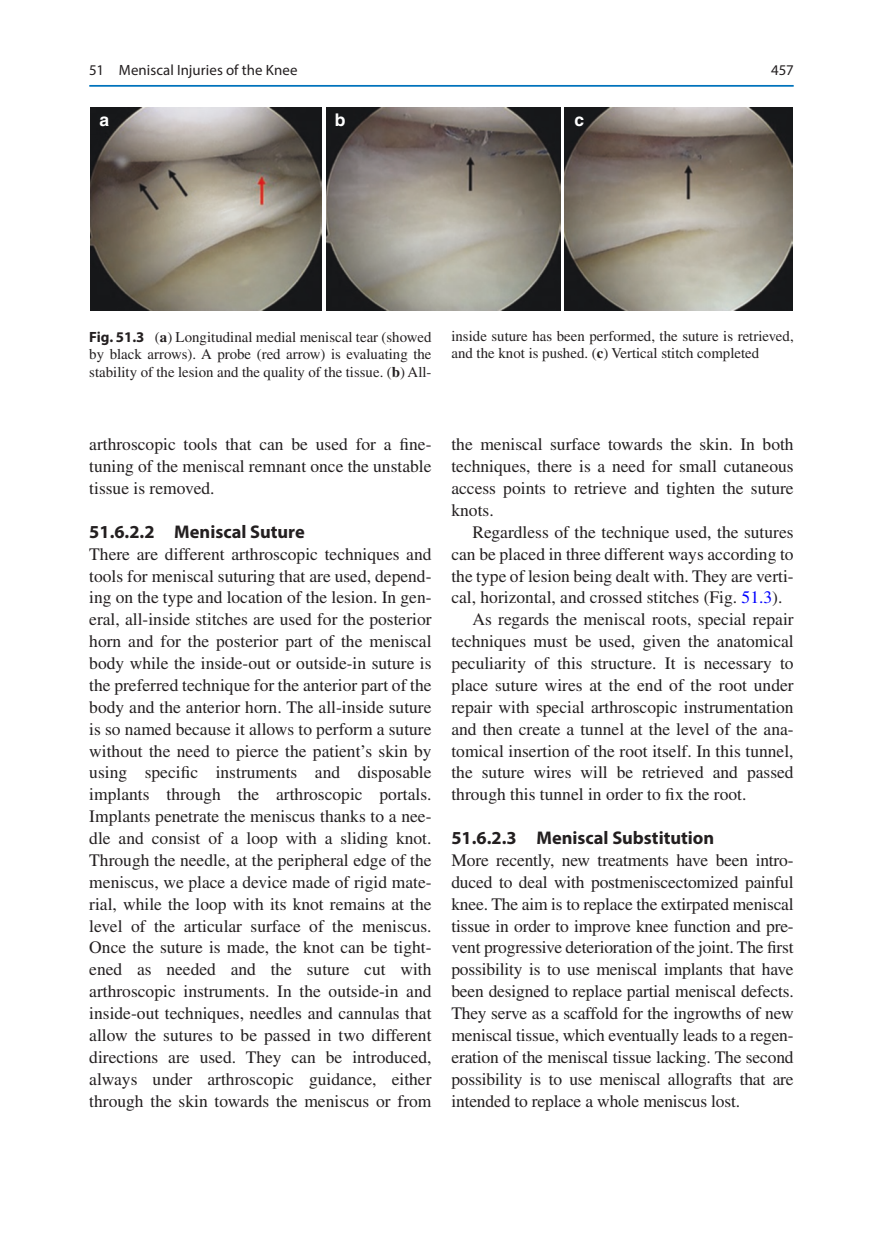
<style>
.page{position:relative;width:883px;height:1260px;background:#fff}
.page>*{position:absolute;margin:0;border:0;box-sizing:border-box;transform-origin:0 0}
._3_hd{font:700 18.38px "Myriad Pro";color:#231f20}
.Text_flush{font:17.5px/21.9px "Times LT Std";color:#231f20;text-align:justify}
.Text{font:17.5px/21.9px "Times LT Std";color:#231f20;text-align:justify}
.t1{font:17.5px "Helvetica Bold 2";color:#fff}
.t2{font:14.88px/17.5px "Times LT Std";color:#231f20;text-align:justify}
.t3{font:14.88px "Myriad Pro";letter-spacing:.005em;color:#231f20}
.s1{font-family:"Myriad Pro";font-weight:700}
.s2{font-weight:700}
.s3{color:#00f}
</style>
<div class="page">
<img style="left:90px;top:107px;width:231px;height:203px">
<img style="left:326px;top:107px;width:234px;height:203px">
<img style="left:565px;top:107px;width:228px;height:203px">
<hr style="left:89px;top:85px;width:705px;height:2px;background:#0073bc">
<p class="t3" style="left:89px;top:61px;width:210px">51 Meniscal Injuries of the Knee</p>
<p class="t1" style="left:100px;top:109px;width:11px">a</p>
<p class="t1" style="left:335px;top:109px;width:12px">b</p>
<p class="t1" style="left:574px;top:109px;width:11px">c</p>
<p class="t3" style="left:771px;top:61px;width:24px">457</p>
<p class="t2" style="left:89px;top:328px;width:344px"><span class="s1">Fig. 51.3</span> (<span class="s2">a</span>) Longitudinal medial meniscal tear (showed by black arrows). A probe (red arrow) is evaluating the stability of the lesion and the quality of the tissue. (<span class="s2">b</span>) All-</p>
<p class="t2" style="left:451px;top:327px;width:344px">inside suture has been performed, the suture is retrieved, and the knot is pushed. (<span class="s2">c</span>) Vertical stitch completed</p>
<p class="Text_flush" style="left:89px;top:433px;width:344px">arthroscopic tools that can be used for a fine&shy;tuning of the meniscal remnant once the unstable tissue is removed.</p>
<h4 class="_3_hd" style="left:89px;top:520px;width:217px">51.6.2.2 Meniscal Suture</h4>
<p class="Text_flush" style="left:89px;top:543px;width:344px">There are different arthroscopic techniques and tools for meniscal suturing that are used, depend&shy;ing on the type and location of the lesion. In gen&shy;eral, all-inside stitches are used for the posterior horn and for the posterior part of the meniscal body while the inside-out or outside-in suture is the preferred technique for the anterior part of the body and the anterior horn. The all-inside suture is so named because it allows to perform a suture without the need to pierce the patient’s skin by using specific instruments and disposable implants through the arthroscopic portals.<br>Implants penetrate the meniscus thanks to a nee&shy;dle and consist of a loop with a sliding knot.<br>Through the needle, at the peripheral edge of the meniscus, we place a device made of rigid mate&shy;rial, while the loop with its knot remains at the level of the articular surface of the meniscus.<br>Once the suture is made, the knot can be tight&shy;ened as needed and the suture cut with arthroscopic instruments. In the outside-in and inside-out techniques, needles and cannulas that allow the sutures to be passed in two different directions are used. They can be introduced, always under arthroscopic guidance, either through the skin towards the meniscus or from</p>
<p class="Text_flush" style="left:451px;top:433px;width:344px">the meniscal surface towards the skin. In both techniques, there is a need for small cutaneous access points to retrieve and tighten the suture knots.</p>
<p class="Text" style="left:451px;top:521px;width:344px;text-indent:21px">Regardless of the technique used, the sutures can be placed in three different ways according to the type of lesion being dealt with. They are verti&shy;cal, horizontal, and crossed stitches (Fig. <span class="s3">51.3</span>).</p>
<p class="Text" style="left:451px;top:608px;width:344px;text-indent:21px">As regards the meniscal roots, special repair techniques must be used, given the anatomical peculiarity of this structure. It is necessary to place suture wires at the end of the root under repair with special arthroscopic instrumentation and then create a tunnel at the level of the ana&shy;tomical insertion of the root itself. In this tunnel, the suture wires will be retrieved and passed through this tunnel in order to fix the root.</p>
<h4 class="_3_hd" style="left:451px;top:826px;width:264px">51.6.2.3 Meniscal Substitution</h4>
<p class="Text_flush" style="left:451px;top:849px;width:344px">More recently, new treatments have been intro&shy;duced to deal with postmeniscectomized painful knee. The aim is to replace the extirpated meniscal tissue in order to improve knee function and pre&shy;vent progressive deterioration of the joint. The first possibility is to use meniscal implants that have been designed to replace partial meniscal defects.<br>They serve as a scaffold for the ingrowths of new meniscal tissue, which eventually leads to a regen&shy;eration of the meniscal tissue lacking. The second possibility is to use meniscal allografts that are intended to replace a whole meniscus lost.</p>
</div>
